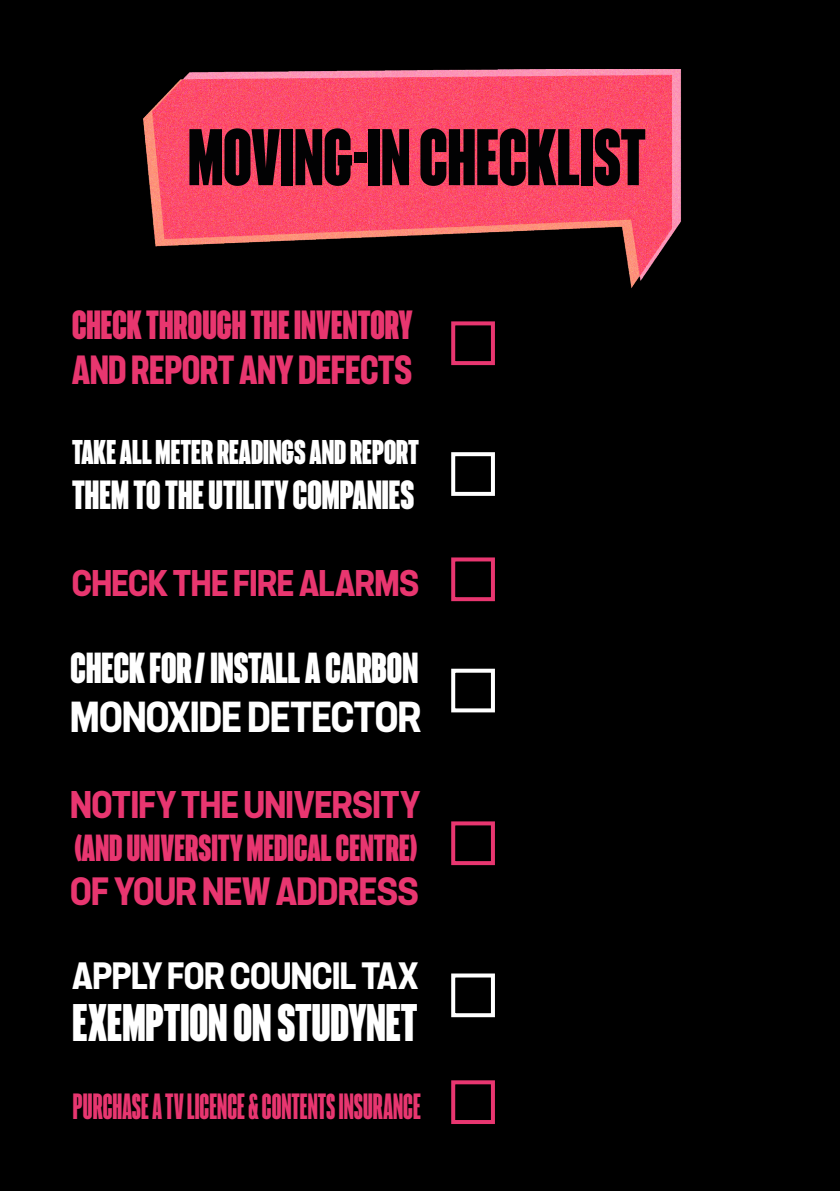
<style>
.page{position:relative;width:840px;height:1191px;background:#fff}
.page>*{position:absolute;margin:0;border:0;box-sizing:border-box;transform-origin:0 0}
.t1{font:700 condensed 74.6px "F37 Judge";color:#020203}
.t2{font:700 condensed 49.2px "F37 Judge";color:#fff}
.t3{font:700 condensed 40.4px "F37 Judge";color:#fff}
.t4{font:700 expanded 40.4px "F37 Judge";color:#fff}
.t5{font:700 condensed 38px "F37 Judge";color:#fff}
.t6{font:700 condensed 38px "F37 Judge";color:#e8366f}
.t7{font:700 38px "F37 Judge";color:#e8366f}
.t8{font:700 expanded 36.8px "F37 Judge";color:#e83670}
.t9{font:700 expanded 36px "F37 Judge";letter-spacing:.005em;color:#e83670}
.t10{font:700 expanded 35.6px "F37 Judge";color:#fff}
.t11{font:700 condensed 35.2px "F37 Judge";color:#e83670}
.t12{font:700 expanded 34.6px "F37 Judge";color:#e8366f}
.t13{font:700 extra-condensed 34px "F37 Judge";color:#e83670}
.t14{font:700 condensed 32px "F37 Judge";color:#fff}
</style>
<div class="page">
<div style="left:0;top:0;width:839px;height:1191px;background:#000"></div>
<img style="left:108px;top:69px;width:574px;height:243px">
<div style="left:451px;top:321px;width:43px;height:44px;border:4px solid #e83670"></div>
<div style="left:451px;top:452px;width:43px;height:44px;border:4px solid #fff"></div>
<div style="left:451px;top:557px;width:43px;height:44px;border:4px solid #e83670"></div>
<div style="left:451px;top:668px;width:43px;height:44px;border:4px solid #fff"></div>
<div style="left:451px;top:821px;width:43px;height:44px;border:4px solid #e83670"></div>
<div style="left:451px;top:973px;width:43px;height:44px;border:4px solid #fff"></div>
<div style="left:451px;top:1080px;width:43px;height:44px;border:4px solid #e83670"></div>
<h1 class="t1" style="left:188px;top:102px;width:459px">MOVING-IN CHECKLIST</h1>
<p class="t6" style="left:72px;top:296px;width:341px">CHECK THROUGH THE INVENTORY</p>
<p class="t7" style="left:72px;top:342px;width:341px">AND REPORT ANY DEFECTS</p>
<p class="t14" style="left:72px;top:428px;width:348px">TAKE ALL METER READINGS AND REPORT</p>
<p class="t5" style="left:72px;top:467px;width:343px">THEM TO THE UTILITY COMPANIES</p>
<p class="t12" style="left:72px;top:558px;width:348px">CHECK THE FIRE ALARMS</p>
<p class="t3" style="left:71px;top:638px;width:349px">CHECK FOR/ INSTALL A CARBON</p>
<p class="t4" style="left:71px;top:686px;width:352px">MONOXIDE DETECTOR</p>
<p class="t9" style="left:71px;top:778px;width:351px">NOTIFY THE UNIVERSITY</p>
<p class="t11" style="left:75px;top:821px;width:344px">(AND UNIVERSITY MEDICAL CENTRE)</p>
<p class="t8" style="left:71px;top:863px;width:349px">OF YOUR NEW ADDRESS</p>
<p class="t10" style="left:73px;top:949px;width:347px">APPLY FOR COUNCIL TAX</p>
<h2 class="t2" style="left:73px;top:986px;width:346px">EXEMPTION ON STUDYNET</h2>
<p class="t13" style="left:73px;top:1080px;width:349px">PURCHASE A TV LICENCE &amp; CONTENTS INSURANCE</p>
</div>
